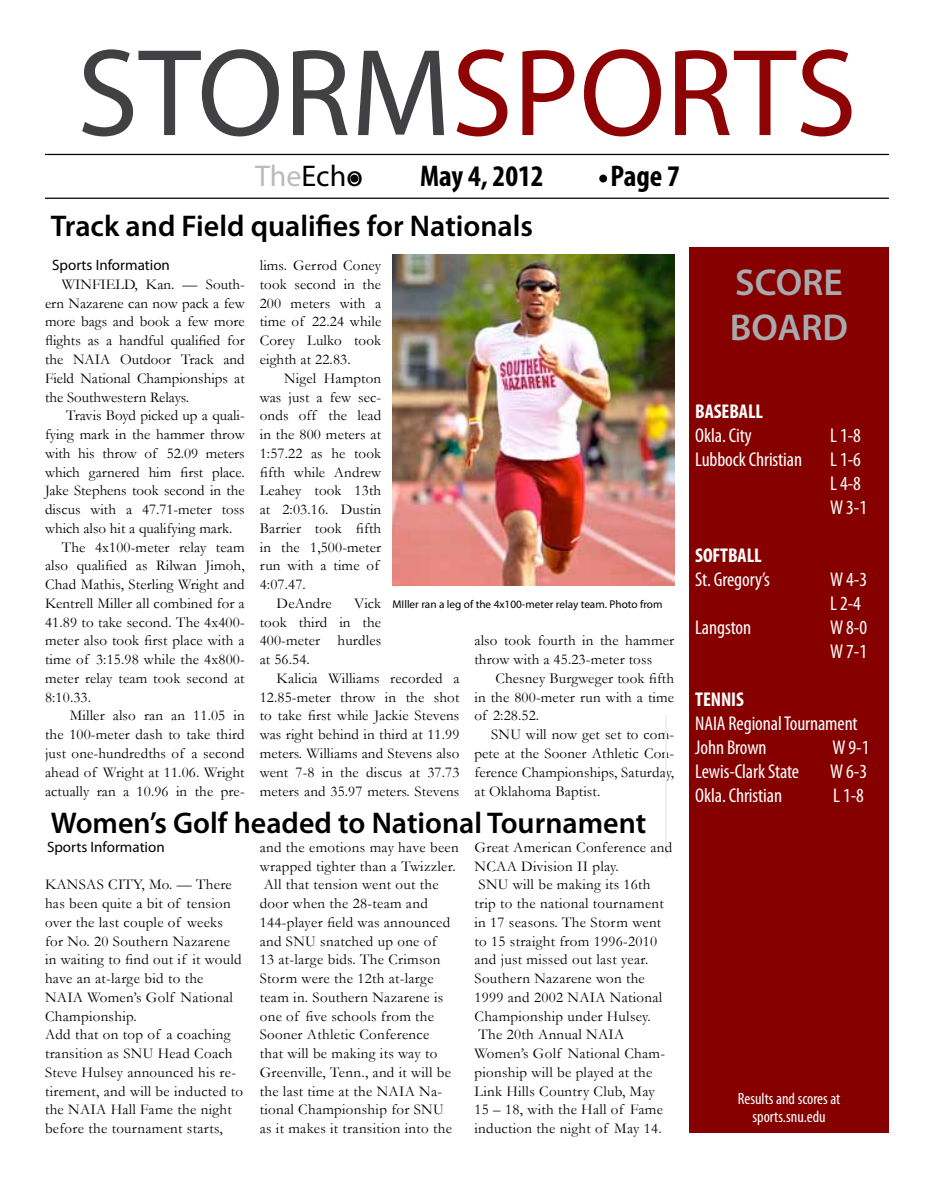
<style>
.page{position:relative;width:934px;height:1182px;background:#fff}
.page>*{position:absolute;margin:0;border:0;box-sizing:border-box;transform-origin:0 0}
.t1{font:125px "Myriad Pro";color:#8e0303}
.t2{font:600 37.5px/45px "Myriad Pro";color:#a7a9ac}
.t3{font:600 30px "Myriad Pro";color:#000}
.t4{font:700 condensed 30px "Myriad Pro";color:#000}
.t5{font:30px "Myriad Pro";color:#000}
.t6{font:condensed 20px/24px "Myriad Pro";letter-spacing:-.005em;color:#fff}
.t7{font:700 condensed 20px "Myriad Pro";letter-spacing:-.005em;color:#fff}
.t8{font:condensed 16.25px/17.5px "Myriad Pro";color:#fff;text-align:center}
.t9{font:15px/18.8px "Garamond";letter-spacing:.02em;color:#000;text-align:justify}
.t10{font:15px "Garamond";color:#000}
.t11{font:15px "Myriad Pro";color:#000}
.t12{font:11.25px "Myriad Pro";color:#000}
.s1{color:#414042}
.s2{color:#b8babc}
</style>
<div class="page">
<hr style="left:45px;top:154px;width:844px;height:1px;background:#000">
<hr style="left:45px;top:198px;width:844px;height:1px;background:#000">
<div style="left:350px;top:175px;width:8px;height:7px;background:#000;border-radius:50%"></div>
<div style="left:599px;top:175px;width:8px;height:7px;background:#000;border-radius:50%"></div>
<div style="left:689px;top:248px;width:200px;height:884px;background:#870000"></div>
<hr style="left:665px;top:714px;width:1px;height:144px;background:#efeff0">
<img style="left:392px;top:254px;width:282px;height:331px">
<h1 class="t1" style="left:77px;top:16px;width:781px"><span class="s1">STORM</span>SPORTS</h1>
<h3 class="t5" style="left:255px;top:158px;width:109px"><span class="s2">The</span>Echo</h3>
<h3 class="t4" style="left:420px;top:158px;width:125px">May 4, 2012</h3>
<h3 class="t4" style="left:610px;top:158px;width:71px">Page 7</h3>
<h3 class="t3" style="left:51px;top:207px;width:484px">Track and Field qualifies for Nationals</h3>
<p class="t9" style="left:260px;top:256px;width:123px">lims. Gerrod Coney took second in the 200 meters with a time of 22.24 while Corey Lulko took eighth at 22.83.</p>
<p class="t9" style="left:284px;top:368px;width:99px">Nigel Hampton</p>
<p class="t9" style="left:260px;top:387px;width:123px">was just a few sec-</p>
<p class="t9" style="left:260px;top:406px;width:123px">onds off the lead</p>
<p class="t9" style="left:260px;top:424px;width:123px">in the 800 meters at</p>
<p class="t9" style="left:260px;top:443px;width:123px">1:57.22 as he took</p>
<p class="t9" style="left:260px;top:462px;width:123px">fifth while Andrew</p>
<p class="t9" style="left:260px;top:481px;width:123px">Leahey took 13th</p>
<p class="t9" style="left:260px;top:499px;width:123px">at 2:03.16. Dustin</p>
<p class="t9" style="left:260px;top:518px;width:123px">Barrier took fifth</p>
<p class="t9" style="left:260px;top:537px;width:123px">in the 1,500-meter</p>
<p class="t9" style="left:260px;top:556px;width:121px">run with a time of</p>
<p class="t9" style="left:260px;top:574px;width:48px">4:07.47.</p>
<p class="t9" style="left:277px;top:593px;width:57px">DeAndre</p>
<p class="t11" style="left:52px;top:256px;width:119px">Sports Information</p>
<p class="t9" style="left:45px;top:274px;width:201px;text-indent:17px">WINFIELD, Kan. — South&shy;ern Nazarene can now pack a few more bags and book a few more flights as a handful qualified for the NAIA Outdoor Track and Field National Championships at the Southwestern Relays.</p>
<p class="t10" style="left:66px;top:405px;width:180px">Travis Boyd picked up a quali-</p>
<p class="t10" style="left:45px;top:424px;width:201px">fying mark in the hammer throw</p>
<p class="t10" style="left:45px;top:443px;width:201px">with his throw of 52.09 meters</p>
<p class="t10" style="left:45px;top:461px;width:201px">which garnered him first place.</p>
<p class="t10" style="left:45px;top:480px;width:201px">Jake Stephens took second in the</p>
<p class="t10" style="left:45px;top:499px;width:201px">discus with a 47.71-meter toss</p>
<p class="t10" style="left:45px;top:518px;width:189px">which also hit a qualifying mark.</p>
<p class="t9" style="left:62px;top:537px;width:184px">The 4x100-meter relay team</p>
<p class="t9" style="left:45px;top:556px;width:201px">also qualified as Rilwan Jimoh,</p>
<p class="t9" style="left:45px;top:574px;width:201px">Chad Mathis, Sterling Wright and</p>
<p class="t9" style="left:45px;top:593px;width:201px">Kentrell Miller all combined for a</p>
<p class="t9" style="left:45px;top:612px;width:201px">41.89 to take second. The 4x400-</p>
<p class="t9" style="left:45px;top:631px;width:201px">meter also took first place with a</p>
<p class="t9" style="left:45px;top:649px;width:201px">time of 3:15.98 while the 4x800-</p>
<p class="t9" style="left:45px;top:668px;width:201px">meter relay team took second at</p>
<p class="t9" style="left:45px;top:687px;width:48px">8:10.33.</p>
<p class="t9" style="left:70px;top:706px;width:176px">Miller also ran an 11.05 in</p>
<p class="t9" style="left:45px;top:724px;width:201px">the 100-meter dash to take third</p>
<p class="t9" style="left:45px;top:743px;width:201px">just one-hundredths of a second</p>
<p class="t9" style="left:45px;top:762px;width:201px">ahead of Wright at 11.06. Wright</p>
<p class="t9" style="left:45px;top:781px;width:201px">actually ran a 10.96 in the pre-</p>
<p class="t9" style="left:260px;top:593px;width:123px;text-indent:94px">Vick took third in the 400-meter hurdles at 56.54.</p>
<p class="t9" style="left:260px;top:668px;width:201px;text-indent:17px">Kalicia Williams recorded a 12.85-meter throw in the shot to take first while Jackie Stevens was right behind in third at 11.99 meters. Williams and Stevens also went 7-8 in the discus at 37.73 meters and 35.97 meters. Stevens</p>
<p class="t12" style="left:392px;top:597px;width:271px">MIller ran a leg of the 4x100-meter relay team. Photo from</p>
<p class="t9" style="left:474px;top:631px;width:201px">also took fourth in the hammer throw with a 45.23-meter toss</p>
<p class="t9" style="left:474px;top:668px;width:201px;text-indent:21px">Chesney Burgweger took fifth in the 800-meter run with a time of 2:28.52.</p>
<p class="t9" style="left:474px;top:724px;width:201px;text-indent:17px">SNU will now get set to com&shy;pete at the Sooner Athletic Con&shy;ference Championships, Saturday, at Oklahoma Baptist.</p>
<h3 class="t3" style="left:51px;top:803px;width:597px">Women’s Golf headed to National Tournament</h3>
<p class="t11" style="left:47px;top:837px;width:119px">Sports Information</p>
<p class="t9" style="left:45px;top:874px;width:200px;text-align:left">KANSAS CITY, Mo. — There has been quite a bit of tension over the last couple of weeks for No. 20 Southern Nazarene in waiting to find out if it would have an at-large bid to the<br>NAIA Women’s Golf National<br>Championship.<br>Add that on top of a coaching transition as SNU Head Coach<br>Steve Hulsey announced his re&shy;tirement, and will be inducted to the NAIA Hall Fame the night before the tournament starts,</p>
<p class="t9" style="left:260px;top:837px;width:200px;text-align:left">and the emotions may have been wrapped tighter than a Twizzler.<br>All that tension went out the door when the 28-team and<br>144-player field was announced and SNU snatched up one of<br>13 at-large bids. The Crimson<br>Storm were the 12th at-large team in. Southern Nazarene is one of five schools from the<br>Sooner Athletic Conference<br>that will be making its way to<br>Greenville, Tenn., and it will be the last time at the NAIA Na&shy;tional Championship for SNU as it makes it transition into the</p>
<p class="t9" style="left:474px;top:837px;width:199px;text-align:left">Great American Conference and<br>NCAA Division II play.<br>SNU will be making its 16th<br>trip to the national tournament in 17 seasons. The Storm went to 15 straight from 1996-2010 and just missed out last year.<br>Southern Nazarene won the<br>1999 and 2002 NAIA National<br>Championship under Hulsey.<br>The 20th Annual NAIA<br>Women’s Golf National Cham&shy;pionship will be played at the<br>Link Hills Country Club, May<br>15 – 18, with the Hall of Fame induction the night of May 14.</p>
<h2 class="t2" style="left:730px;top:258px;width:120px">SCORE<br>BOARD</h2>
<h3 class="t7" style="left:695px;top:399px;width:69px">BASEBALL</h3>
<h3 class="t6" style="left:695px;top:423px;width:58px">Okla. City</h3>
<h3 class="t6" style="left:830px;top:423px;width:32px">L 1-8</h3>
<h3 class="t6" style="left:695px;top:447px;width:108px">Lubbock Christian</h3>
<h3 class="t6" style="left:830px;top:447px;width:38px">L 1-6<br>L 4-8<br>W 3-1</h3>
<h3 class="t7" style="left:695px;top:543px;width:68px">SOFTBALL</h3>
<h3 class="t6" style="left:695px;top:567px;width:76px">St. Gregory’s</h3>
<h3 class="t6" style="left:830px;top:567px;width:38px">W 4-3<br>L 2-4</h3>
<h3 class="t6" style="left:695px;top:615px;width:57px">Langston</h3>
<h3 class="t6" style="left:830px;top:615px;width:38px">W 8-0<br>W 7-1</h3>
<h3 class="t7" style="left:695px;top:687px;width:50px">TENNIS</h3>
<h3 class="t6" style="left:695px;top:711px;width:164px">NAIA Regional Tournament<br>John Brown</h3>
<h3 class="t6" style="left:832px;top:735px;width:38px">W 9-1</h3>
<h3 class="t6" style="left:695px;top:759px;width:105px">Lewis-Clark State</h3>
<h3 class="t6" style="left:830px;top:759px;width:38px">W 6-3</h3>
<h3 class="t6" style="left:695px;top:783px;width:88px">Okla. Christian</h3>
<h3 class="t6" style="left:833px;top:783px;width:32px">L 1-8</h3>
<p class="t8" style="left:738px;top:1089px;width:104px">Results and scores at sports.snu.edu</p>
</div>
